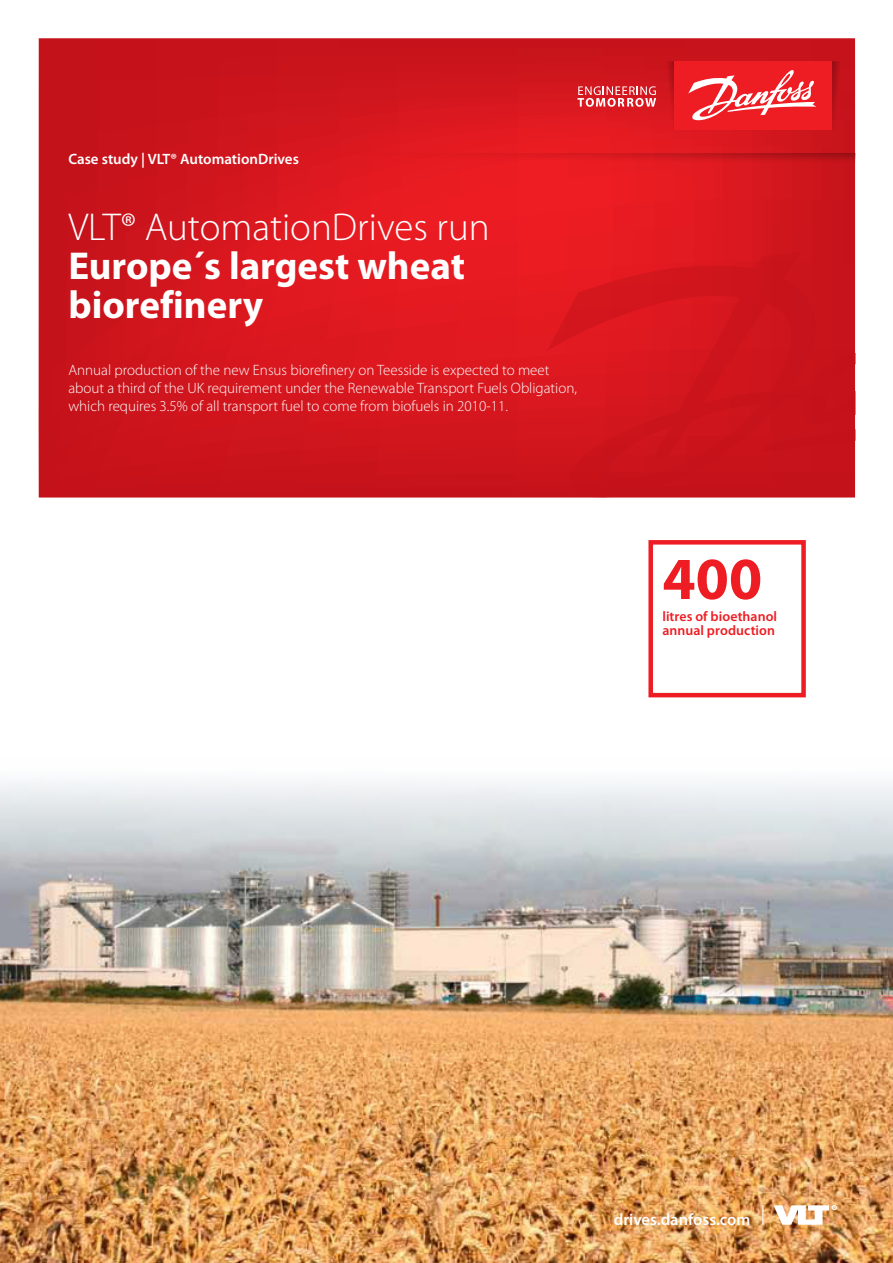
<style>
.page{position:relative;width:893px;height:1263px;background:#fff}
.page>*{position:absolute;margin:0;border:0;box-sizing:border-box;transform-origin:0 0}
.t1{font:700 60px "Myriad Pro";color:#ee1d23}
.Front_page__Headline{font:700 39px/39px "Myriad Pro";color:#fff}
.DD_URL_Black{font:600 16.5px "Myriad Pro";color:#fff}
.Front_page__Headline-2{font:300 15px/18px "Myriad Pro";color:#fff}
.Front_page__Document{font:600 15px "Myriad Pro";color:#fff}
.t2{font:600 13.8px/13.8px "Myriad Pro";letter-spacing:.005em;color:#ee1d23}
.s1{font-weight:300}
</style>
<div class="page">
<img style="left:0;top:780px;width:893px;height:483px">
<svg style="left:39px;top:38px;width:816px;height:459px;background:#d4161d"></svg>
<svg style="left:547px;top:230px;width:308px;height:267px;background:#d0151d"></svg>
<div style="left:648px;top:540px;width:158px;height:157px;border:4px solid #ee1d23"></div>
<svg style="left:774px;top:1205px;width:62px;height:20px"></svg>
<svg style="left:762px;top:1205px;width:1px;height:20px"></svg>
<svg style="left:832px;top:61px;width:13px;height:69px"></svg>
<svg style="left:662px;top:61px;width:12px;height:69px"></svg>
<svg style="left:358px;top:153px;width:497px;height:13px;background:#d7181f"></svg>
<div style="left:674px;top:61px;width:158px;height:69px;background:#ee1d23"></div>
<svg style="left:577px;top:86px;width:79px;height:21px;background:#e3656a"></svg>
<svg style="left:688px;top:70px;width:128px;height:51px"></svg>
<p class="Front_page__Document" style="left:68px;top:151px;width:232px">Case study | VLT® AutomationDrives</p>
<p class="Front_page__Headline" style="left:68px;top:208px;width:423px"><span class="s1">VLT® AutomationDrives run<br></span>Europe´s largest wheat biorefinery</p>
<p class="Front_page__Headline-2" style="left:68px;top:361px;width:510px">Annual production of the new Ensus biorefinery on Teesside is expected to meet about a third of the UK requirement under the Renewable Transport Fuels Obligation, which requires 3.5% of all transport fuel to come from biofuels in 2010-11.</p>
<p class="t1" style="left:662px;top:545px;width:101px">400</p>
<p class="t2" style="left:662px;top:610px;width:116px">litres of bioethanol annual production</p>
<p class="DD_URL_Black" style="left:614px;top:1210px;width:138px">drives.danfoss.com</p>
</div>
